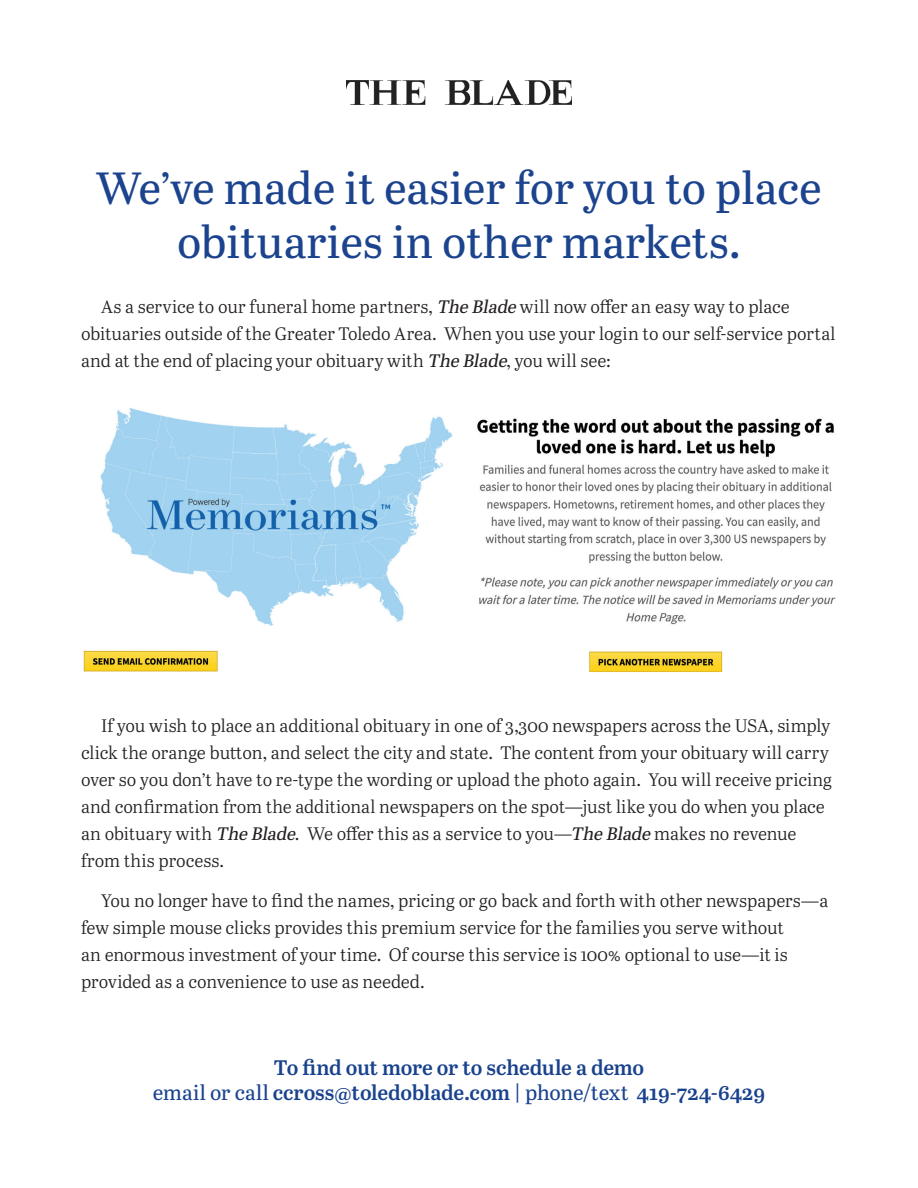
<style>
.page{position:relative;width:918px;height:1188px;background:#fff}
.page>*{position:absolute;margin:0;border:0;box-sizing:border-box;transform-origin:0 0}
.t1{font:45px/54px "Abril Text";color:#1b438e;text-align:center}
.t2{font:600 21px "Abril Text";letter-spacing:-.01em;color:#19428e}
.t3{font:18px/27px "Abril Text Lt";letter-spacing:-.005em;color:#231f20}
.s1{font-family:"Abril Text";font-style:italic}
.s2{font-weight:400}
</style>
<div class="page">
<img style="left:347px;top:81px;width:224px;height:23px">
<img style="left:83px;top:408px;width:753px;height:265px">
<p class="t1" style="left:96px;top:159px;width:727px">We’ve made it easier for you to place obituaries in other markets.</p>
<p class="t3" style="left:81px;top:293px;width:756px;text-indent:20px">As a service to our funeral home partners, <span class="s1">The Blade</span> will now offer an easy way to place obituaries outside of the Greater Toledo Area. When you use your login to our self-service portal and at the end of placing your obituary with <span class="s1">The Blade</span>, you will see:</p>
<p class="t3" style="left:81px;top:711px;width:753px;text-indent:20px">If you wish to place an additional obituary in one of 3,300 newspapers across the USA, simply click the orange button, and select the city and state. The content from your obituary will carry over so you don’t have to re-type the wording or upload the photo again. You will receive pricing and confirmation from the additional newspapers on the spot—just like you do when you place an obituary with <span class="s1">The Blade</span>. We offer this as a service to you—<span class="s1">The Blade</span> makes no revenue from this process.</p>
<p class="t3" style="left:81px;top:887px;width:749px;text-indent:20px">You no longer have to find the names, pricing or go back and forth with other newspapers—a few simple mouse clicks provides this premium service for the families you serve without<br>an enormous investment of your time. Of course this service is 100% optional to use—it is provided as a convenience to use as needed.</p>
<p class="t2" style="left:274px;top:1052px;width:372px">To find out more or to schedule a demo</p>
<p class="t2" style="left:153px;top:1077px;width:614px"><span class="s2">email or call</span> ccross@toledoblade.com | <span class="s2">phone/text</span> 419-724-6429</p>
</div>
